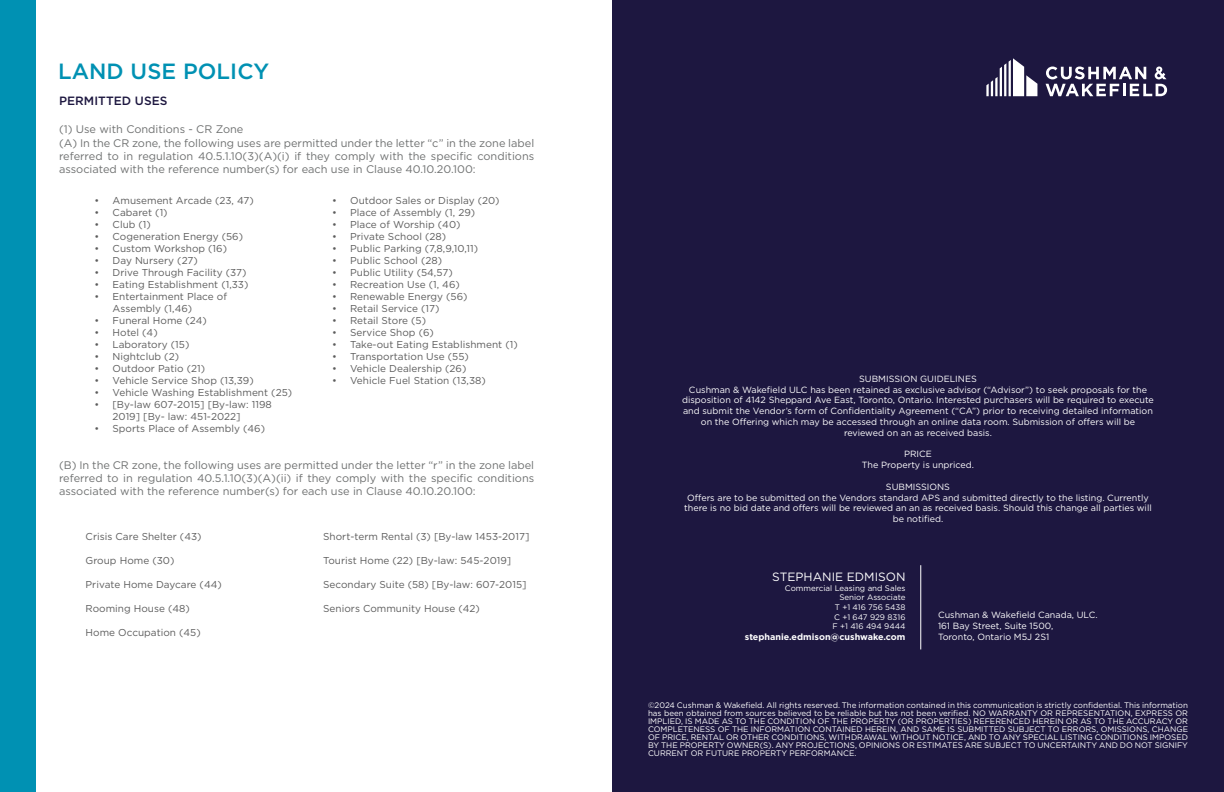
<style>
.page{position:relative;width:1224px;height:792px;background:#fff}
.page>*{position:absolute;margin:0;border:0;box-sizing:border-box;transform-origin:0 0}
.t1{font:500 22px "Gotham";letter-spacing:.005em;color:#0091b3}
.Body{font:12px "Gotham";color:#fff}
.t2{font:500 12px "Gotham";letter-spacing:.005em;color:#1d1740}
.Body-2{font:11px/13.2px "Gotham";color:#6f7171;text-align:justify}
.t3{font:10px/12px "Gotham";letter-spacing:.005em;color:#5c5c5c}
.Body-3{font:9px/10.8px "Gotham";color:#fff;text-align:center}
.Body-4{font:700 9px "Gotham";color:#fff}
.Body-5{font:8px/8px "Gotham";color:#fff;text-align:right}
</style>
<div class="page">
<div style="left:0;top:0;width:36px;height:792px;background:#0091b3"></div>
<div style="left:612px;top:0;width:612px;height:792px;background:#1d1740"></div>
<svg style="left:986px;top:58px;width:51px;height:38px"></svg>
<svg style="left:1046px;top:66px;width:121px;height:30px"></svg>
<hr style="left:920px;top:565px;width:1px;height:84px;background:#fff">
<p class="t1" style="left:58px;top:57px;width:213px">LAND USE POLICY</p>
<p class="t2" style="left:59px;top:93px;width:110px">PERMITTED USES</p>
<p class="Body-2" style="left:59px;top:123px;width:186px">(1) Use with Conditions - CR Zone</p>
<p class="Body-2" style="left:59px;top:136px;width:477px">(A) In the CR zone, the following uses are permitted under the letter “c” in the zone label referred to in regulation 40.5.1.10(3)(A)(i) if they comply with the specific conditions associated with the reference number(s) for each use in Clause 40.10.20.100:</p>
<p class="t3" style="left:95px;top:194px;width:161px">• Amusement Arcade (23, 47)</p>
<p class="t3" style="left:95px;top:206px;width:75px">• Cabaret (1)</p>
<p class="t3" style="left:95px;top:218px;width:58px">• Club (1)</p>
<p class="t3" style="left:95px;top:230px;width:150px">• Cogeneration Energy (56)</p>
<p class="t3" style="left:95px;top:242px;width:134px">• Custom Workshop (16)</p>
<p class="t3" style="left:95px;top:254px;width:105px">• Day Nursery (27)</p>
<p class="t3" style="left:95px;top:266px;width:153px">• Drive Through Facility (37)</p>
<p class="t3" style="left:95px;top:278px;width:155px">• Eating Establishment (1,33)</p>
<p class="t3" style="left:113px;top:290px;width:116px;text-indent:-18px">• Entertainment Place of<br>Assembly (1,46)</p>
<p class="t3" style="left:95px;top:314px;width:114px">• Funeral Home (24)</p>
<p class="t3" style="left:95px;top:326px;width:65px">• Hotel (4)</p>
<p class="t3" style="left:95px;top:338px;width:96px">• Laboratory (15)</p>
<p class="t3" style="left:95px;top:350px;width:86px">• Nightclub (2)</p>
<p class="t3" style="left:95px;top:362px;width:112px">• Outdoor Patio (21)</p>
<p class="t3" style="left:95px;top:374px;width:161px">• Vehicle Service Shop (13,39)</p>
<p class="t3" style="left:95px;top:386px;width:199px">• Vehicle Washing Establishment (25)</p>
<p class="t3" style="left:113px;top:398px;width:161px;text-indent:-18px">• [By-law 607-2015] [By-law: 1198<br>2019] [By- law: 451-2022]</p>
<p class="t3" style="left:95px;top:422px;width:172px">• Sports Place of Assembly (46)</p>
<p class="t3" style="left:332px;top:194px;width:169px">• Outdoor Sales or Display (20)</p>
<p class="t3" style="left:332px;top:206px;width:145px">• Place of Assembly (1, 29)</p>
<p class="t3" style="left:332px;top:218px;width:130px">• Place of Worship (40)</p>
<p class="t3" style="left:332px;top:230px;width:116px">• Private School (28)</p>
<p class="t3" style="left:332px;top:242px;width:147px">• Public Parking (7,8,9,10,11)</p>
<p class="t3" style="left:332px;top:254px;width:111px">• Public School (28)</p>
<p class="t3" style="left:332px;top:266px;width:122px">• Public Utility (54,57)</p>
<p class="t3" style="left:332px;top:278px;width:129px">• Recreation Use (1, 46)</p>
<p class="t3" style="left:332px;top:290px;width:137px">• Renewable Energy (56)</p>
<p class="t3" style="left:332px;top:302px;width:109px">• Retail Service (17)</p>
<p class="t3" style="left:332px;top:314px;width:95px">• Retail Store (5)</p>
<p class="t3" style="left:332px;top:326px;width:103px">• Service Shop (6)</p>
<p class="t3" style="left:332px;top:338px;width:187px">• Take-out Eating Establishment (1)</p>
<p class="t3" style="left:332px;top:350px;width:138px">• Transportation Use (55)</p>
<p class="t3" style="left:332px;top:362px;width:136px">• Vehicle Dealership (26)</p>
<p class="t3" style="left:332px;top:374px;width:155px">• Vehicle Fuel Station (13,38)</p>
<p class="Body-2" style="left:59px;top:458px;width:477px">(B) In the CR zone, the following uses are permitted under the letter “r” in the zone label referred to in regulation 40.5.1.10(3)(A)(ii) if they comply with the specific conditions associated with the reference number(s) for each use in Clause 40.10.20.100:</p>
<p class="t3" style="left:86px;top:530px;width:118px">Crisis Care Shelter (43)</p>
<p class="t3" style="left:86px;top:554px;width:90px">Group Home (30)</p>
<p class="t3" style="left:86px;top:578px;width:138px">Private Home Daycare (44)</p>
<p class="t3" style="left:86px;top:602px;width:106px">Rooming House (48)</p>
<p class="t3" style="left:86px;top:626px;width:117px">Home Occupation (45)</p>
<p class="t3" style="left:323px;top:530px;width:208px">Short-term Rental (3) [By-law 1453-2017]</p>
<p class="t3" style="left:323px;top:554px;width:190px">Tourist Home (22) [By-law: 545-2019]</p>
<p class="t3" style="left:323px;top:578px;width:205px">Secondary Suite (58) [By-law: 607-2015]</p>
<p class="t3" style="left:323px;top:602px;width:158px">Seniors Community House (42)</p>
<p class="Body-3" style="left:859px;top:373px;width:119px">SUBMISSION GUIDELINES</p>
<p class="Body-3" style="left:682px;top:384px;width:473px">Cushman &amp; Wakefield ULC has been retained as exclusive advisor (“Advisor”) to seek proposals for the disposition of 4142 Sheppard Ave East, Toronto, Ontario. Interested purchasers will be required to execute and submit the Vendor’s form of Confidentiality Agreement (“CA”) prior to receiving detailed information on the Offering which may be accessed through an online data room. Submission of offers will be reviewed on an as received basis.</p>
<p class="Body-3" style="left:904px;top:449px;width:29px">PRICE</p>
<p class="Body-3" style="left:862px;top:460px;width:114px">The Property is unpriced.</p>
<p class="Body-3" style="left:886px;top:481px;width:66px">SUBMISSIONS</p>
<p class="Body-3" style="left:684px;top:492px;width:469px">Offers are to be submitted on the Vendors standard APS and submitted directly to the listing. Currently there is no bid date and offers will be reviewed an an as received basis. Should this change all parties will be notified.</p>
<p class="Body" style="left:772px;top:569px;width:135px">STEPHANIE EDMISON</p>
<p class="Body-5" style="left:785px;top:583px;width:122px;line-height:9.6px">Commercial Leasing and Sales<br>Senior Associate<br>T +1 416 756 5438<br>C +1 647 929 8316<br>F +1 416 494 9444</p>
<p class="Body-4" style="left:745px;top:631px;width:162px">stephanie.edmison@cushwake.com</p>
<p class="Body-3" style="left:938px;top:610px;width:161px;text-align:left">Cushman &amp; Wakefield Canada, ULC.<br>161 Bay Street, Suite 1500,<br>Toronto, Ontario M5J 2S1</p>
<p class="Body-5" style="left:648px;top:701px;width:542px;text-align:justify">©2024 Cushman &amp; Wakefield. All rights reserved. The information contained in this communication is strictly confidential. This information has been obtained from sources believed to be reliable but has not been verified. NO WARRANTY OR REPRESENTATION, EXPRESS OR IMPLIED, IS MADE AS TO THE CONDITION OF THE PROPERTY (OR PROPERTIES) REFERENCED HEREIN OR AS TO THE ACCURACY OR COMPLETENESS OF THE INFORMATION CONTAINED HEREIN, AND SAME IS SUBMITTED SUBJECT TO ERRORS, OMISSIONS, CHANGE OF PRICE, RENTAL OR OTHER CONDITIONS, WITHDRAWAL WITHOUT NOTICE, AND TO ANY SPECIAL LISTING CONDITIONS IMPOSED BY THE PROPERTY OWNER(S). ANY PROJECTIONS, OPINIONS OR ESTIMATES ARE SUBJECT TO UNCERTAINTY AND DO NOT SIGNIFY CURRENT OR FUTURE PROPERTY PERFORMANCE.</p>
</div>
